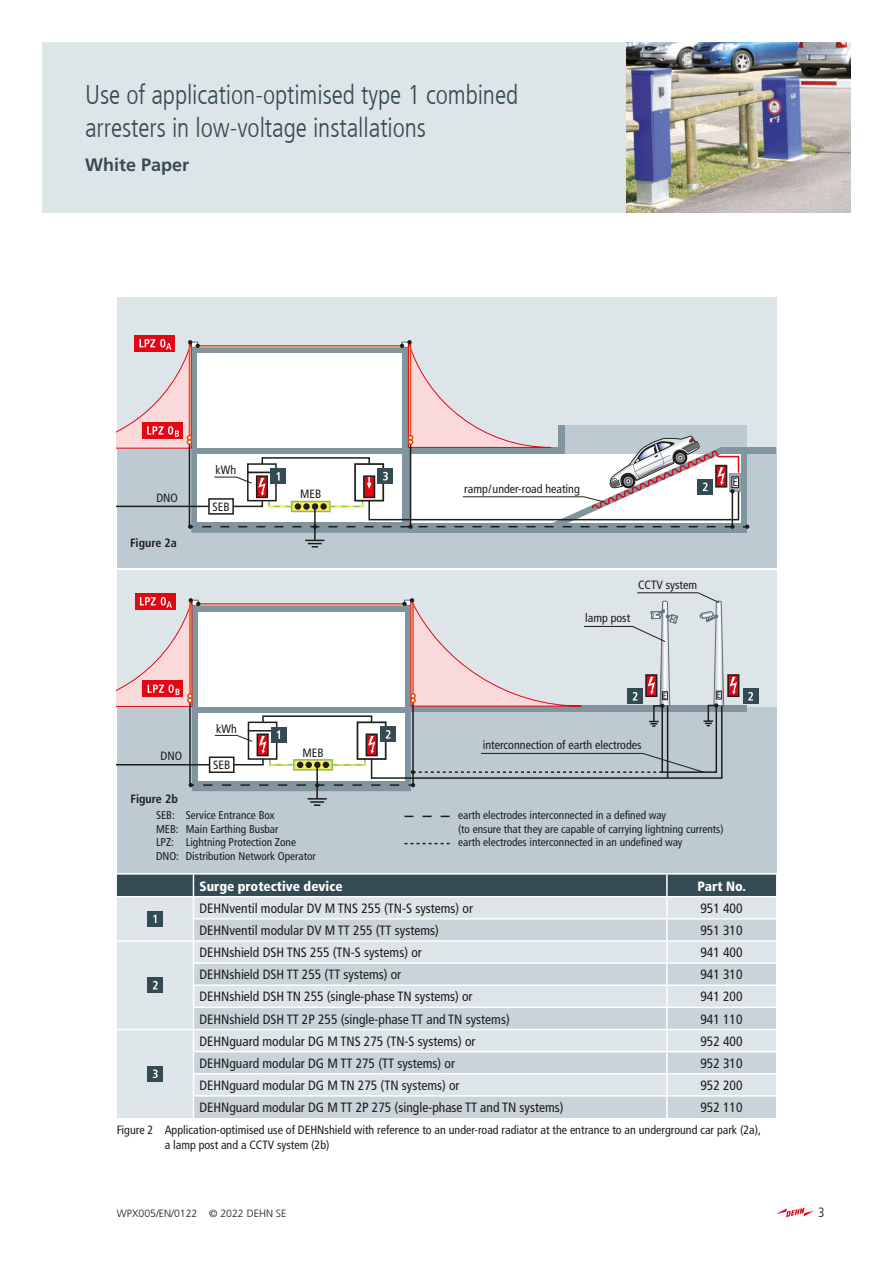
<style>
.page{position:relative;width:893px;height:1263px;background:#fff}
.page>*{position:absolute;margin:0;border:0;box-sizing:border-box;transform-origin:0 0}
.t1{font:300 condensed 27px/32.4px "Frutiger LT Com";letter-spacing:-.005em;color:#354b54}
.t2{font:700 18px "Frutiger LT Com";color:#354b54}
.t3{font:condensed 13.5px "Frutiger LT Com";color:#1d1d1b}
.t4{font:900 condensed 13.5px "Frutiger LT Com";color:#fff}
.t5{font:300 condensed 13.5px "Frutiger LT Com";color:#1d1d1b}
.t6{font:condensed 12px/15px "Frutiger LT Com";color:#1d1d1b}
.t7{font:700 condensed 12px "Frutiger LT Com";color:#1d1d1b}
.t8{font:condensed 11.85px "Frutiger LT Com";color:#1d1d1b}
.t9{font:condensed 11.25px/13.5px "Frutiger LT Com";color:#1d1d1b}
.t10{font:300 10.5px "Frutiger LT Com";color:#1d1d1b}
.t11{font:condensed 9px "Frutiger LT Com";color:#1d1d1b}
</style>
<div class="page">
<svg style="left:776px;top:1207px;width:38px;height:10px"></svg>
<div style="left:43px;top:43px;width:807px;height:170px;background:#dee5e9"></div>
<div style="left:117px;top:706px;width:659px;height:167px;background:#becad1"></div>
<div style="left:117px;top:570px;width:659px;height:136px;background:#dee5e9"></div>
<div style="left:410px;top:706px;width:337px;height:6px;background:#81959f"></div>
<hr style="left:316px;top:765px;width:2px;height:34px;background:#1d1d1b">
<svg style="left:308px;top:798px;width:19px;height:8px"></svg>
<div style="left:727px;top:674px;width:12px;height:23px;border:2px solid #1d1d1b"></div>
<svg style="left:730px;top:677px;width:7px;height:17px"></svg>
<div style="left:743px;top:688px;width:15px;height:16px;background:#354b54"></div>
<svg style="left:748px;top:692px;width:5px;height:8px"></svg>
<svg style="left:117px;top:592px;width:607px;height:199px"></svg>
<svg style="left:404px;top:816px;width:46px;height:1px"></svg>
<svg style="left:404px;top:843px;width:46px;height:1px"></svg>
<svg style="left:117px;top:874px;width:659px;height:244px;background:#c8d1d6"></svg>
<div style="left:117px;top:298px;width:659px;height:156px;background:#dee5e9"></div>
<div style="left:117px;top:448px;width:659px;height:120px;background:#becad1"></div>
<div style="left:720px;top:447px;width:56px;height:7px;background:#81959f"></div>
<hr style="left:314px;top:507px;width:2px;height:33px;background:#1d1d1b">
<svg style="left:305px;top:540px;width:19px;height:7px"></svg>
<div style="left:135px;top:335px;width:40px;height:17px;background:#e30614"></div>
<svg style="left:117px;top:337px;width:632px;height:196px"></svg>
<img style="left:626px;top:43px;width:224px;height:170px">
<h1 class="t1" style="left:85px;top:79px;width:435px">Use of application-optimised type 1 combined arresters in low-voltage installations</h1>
<h2 class="t2" style="left:85px;top:154px;width:106px">White Paper</h2>
<p class="t6" style="left:156px;top:491px;width:23px">DNO</p>
<p class="t7" style="left:130px;top:536px;width:48px">Figure 2a</p>
<p class="t6" style="left:215px;top:463px;width:22px">kWh</p>
<p class="t6" style="left:213px;top:499px;width:19px">SEB</p>
<p class="t6" style="left:300px;top:487px;width:23px">MEB</p>
<p class="t6" style="left:161px;top:749px;width:23px">DNO</p>
<p class="t7" style="left:130px;top:791px;width:49px">Figure 2b</p>
<p class="t6" style="left:216px;top:721px;width:22px">kWh</p>
<p class="t6" style="left:213px;top:757px;width:19px">SEB</p>
<p class="t6" style="left:302px;top:745px;width:23px">MEB</p>
<p class="t9" style="left:156px;top:809px;width:161px">SEB: Service Entrance Box<br>MEB: Main Earthing Busbar<br>LPZ: Lightning Protection Zone<br>DNO: Distribution Network Operator</p>
<p class="t6" style="left:464px;top:481px;width:117px">ramp/under-road heating</p>
<p class="t8" style="left:732px;top:475px;width:7px">E</p>
<p class="t6" style="left:638px;top:577px;width:60px">CCTV system</p>
<p class="t6" style="left:585px;top:610px;width:47px">lamp post</p>
<p class="t11" style="left:663px;top:690px;width:6px">E</p>
<p class="t11" style="left:717px;top:690px;width:6px">E</p>
<p class="t6" style="left:483px;top:738px;width:160px">interconnection of earth electrodes</p>
<p class="t9" style="left:458px;top:809px;width:267px">earth electrodes interconnected in a defined way<br>(to ensure that they are capable of carrying lightning currents) earth electrodes interconnected in an undefined way</p>
<p class="t4" style="left:199px;top:878px;width:145px">Surge protective device</p>
<p class="t4" style="left:698px;top:878px;width:50px">Part No.</p>
<p class="t3" style="left:199px;top:900px;width:275px">DEHNventil modular DV M TNS 255 (TN-S systems) or</p>
<p class="t3" style="left:700px;top:900px;width:44px">951 400</p>
<p class="t3" style="left:199px;top:922px;width:241px">DEHNventil modular DV M TT 255 (TT systems)</p>
<p class="t3" style="left:700px;top:922px;width:44px">951 310</p>
<p class="t3" style="left:199px;top:944px;width:224px">DEHNshield DSH TNS 255 (TN-S systems) or</p>
<p class="t3" style="left:700px;top:944px;width:44px">941 400</p>
<p class="t3" style="left:199px;top:967px;width:203px">DEHNshield DSH TT 255 (TT systems) or</p>
<p class="t3" style="left:700px;top:967px;width:44px">941 310</p>
<p class="t3" style="left:199px;top:989px;width:275px">DEHNshield DSH TN 255 (single-phase TN systems) or</p>
<p class="t3" style="left:700px;top:989px;width:44px">941 200</p>
<p class="t3" style="left:199px;top:1011px;width:312px">DEHNshield DSH TT 2P 255 (single-phase TT and TN systems)</p>
<p class="t3" style="left:700px;top:1011px;width:44px">941 110</p>
<p class="t3" style="left:199px;top:1033px;width:278px">DEHNguard modular DG M TNS 275 (TN-S systems) or</p>
<p class="t3" style="left:700px;top:1033px;width:44px">952 400</p>
<p class="t3" style="left:199px;top:1055px;width:257px">DEHNguard modular DG M TT 275 (TT systems) or</p>
<p class="t3" style="left:700px;top:1055px;width:44px">952 310</p>
<p class="t3" style="left:199px;top:1077px;width:262px">DEHNguard modular DG M TN 275 (TN systems) or</p>
<p class="t3" style="left:700px;top:1077px;width:44px">952 200</p>
<p class="t3" style="left:199px;top:1099px;width:366px">DEHNguard modular DG M TT 2P 275 (single-phase TT and TN systems)</p>
<p class="t3" style="left:700px;top:1099px;width:44px">952 110</p>
<p class="t6" style="left:165px;top:1123px;width:598px;text-indent:-48px">Figure 2 Application-optimised use of DEHNshield with reference to an under-road radiator at the entrance to an underground car park (2a), a lamp post and a CCTV system (2b)</p>
<p class="t10" style="left:117px;top:1207px;width:171px">WPX005/EN/0122 © 2022 DEHN SE</p>
<p class="t5" style="left:818px;top:1205px;width:8px">3</p>
</div>
